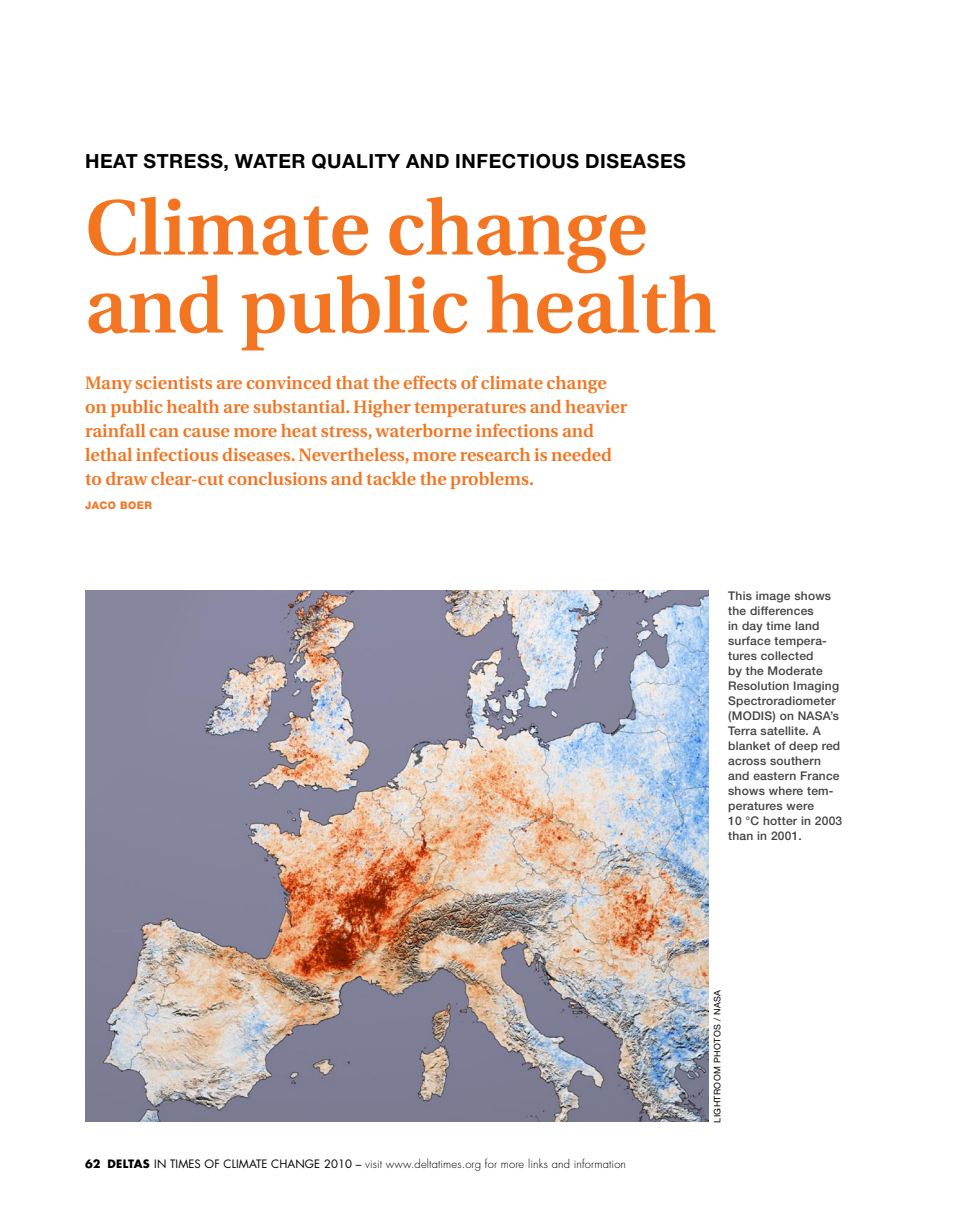
<style>
.page{position:relative;width:978px;height:1212px;background:#fff}
.page>*{position:absolute;margin:0;border:0;box-sizing:border-box;transform-origin:0 0}
.t1{font:600 78px/78px "Utopia";color:#f37421}
.t2{font:700 19.5px "Helvetica Neue";color:#000}
.t3{font:600 18px/24px "Utopia";color:#f37421}
.t4{font:500 12px/15px "Helvetica Neue";letter-spacing:.02em;color:#414142}
.t5{font:300 11.25px "Futura";letter-spacing:.01em;color:#000}
.t6{font:800 10.5px "Helvetica Neue";color:#f37421}
.t7{font:9px "Helvetica Neue";letter-spacing:.04em;color:#000}
.s1{font-weight:700}
.s2{font-weight:400}
</style>
<div class="page">
<img style="left:85px;top:590px;width:624px;height:531px">
<p class="t2" style="left:85px;top:149px;width:29px">HEAT</p>
<p class="t2" style="left:143px;top:149px;width:15px">STRESS</p>
<p class="t2" style="left:224px;top:149px;width:27px">, WATER</p>
<p class="t2" style="left:311px;top:149px;width:29px">QUALITY</p>
<p class="t2" style="left:406px;top:149px;width:16px">AND</p>
<p class="t2" style="left:455px;top:149px;width:14px">INFECTIOUS</p>
<p class="t2" style="left:585px;top:149px;width:14px">DISEASES</p>
<h1 class="t1" style="left:85px;top:190px;width:633px">Climate change and public health</h1>
<p class="t3" style="left:85px;top:371px;width:544px">Many scientists are convinced that the effects of climate change on public health are substantial. Higher temperatures and heavier rainfall can cause more heat stress, waterborne infections and lethal infectious diseases. Nevertheless, more research is needed to draw clear-cut conclusions and tackle the problems.</p>
<p class="t6" style="left:85px;top:499px;width:9px">JAC</p>
<p class="t6" style="left:108px;top:499px;width:38px">O BOER</p>
<p class="t5" style="left:85px;top:1157px;width:543px"><span class="s1">62 DELTAS</span> <span class="s2">IN TIMES OF CLIMATE CHANGE 2010 –</span> visit www.deltatimes.org for more links and information</p>
<p class="t4" style="left:728px;top:588px;width:116px">This image shows the differences<br>in day time land surface tempera&shy;tures collected<br>by the Moderate<br>Resolution Imaging<br>Spectroradiometer (MODIS) on NASA’s<br>Terra satellite. A blanket of deep red across southern and eastern France shows where tem&shy;peratures were<br>10 °C hotter in 2003 than in 2001.</p>
<p class="t7" style="left:712px;top:1122px;width:135px;rotate:-90deg">Lightroom Photos / NASA</p>
</div>
